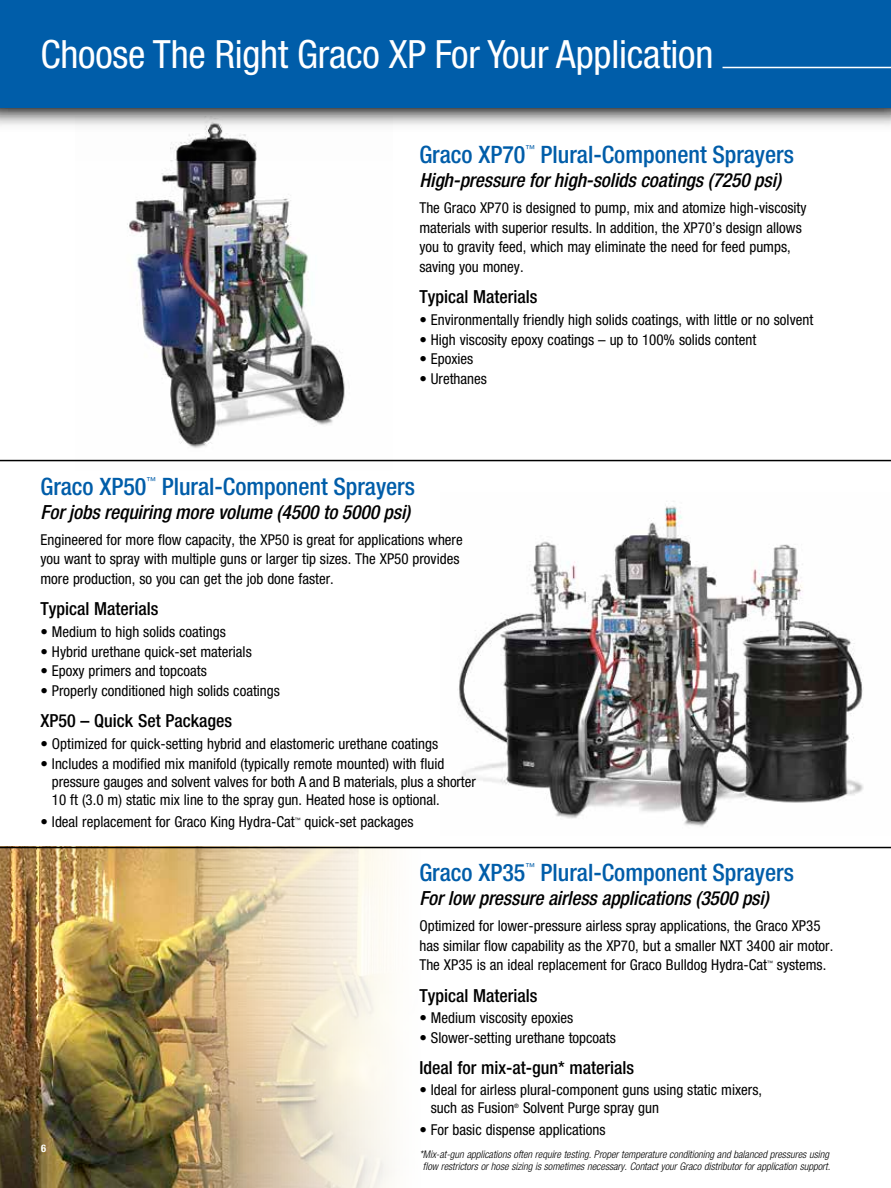
<style>
.page{position:relative;width:891px;height:1188px;background:#fff}
.page>*{position:absolute;margin:0;border:0;box-sizing:border-box;transform-origin:0 0}
.t1{font:condensed 39px "Helvetica Neue LT Std";letter-spacing:-.005em;color:#fff}
.t2{font:500 condensed 24px "Helvetica Neue LT Std";color:#005da9}
.t3{font:italic 500 condensed 19.5px "Helvetica Neue LT Std";letter-spacing:-.005em;color:#000}
.t4{font:500 condensed 18px "Helvetica Neue LT Std";color:#000}
.t5{font:condensed 15px/19.5px "Helvetica Neue LT Std";color:#000}
.t6{font:italic 300 condensed 10.5px/12px "Helvetica Neue LT Std";color:#000;text-align:center}
.t7{font:700 condensed 10.5px "Helvetica Neue LT Std";color:#fff}
.t8{font:condensed 9.6px "Helvetica Neue LT Std";color:#005da9}
.t9{font:condensed 6px "Helvetica Neue LT Std";color:#000}
</style>
<div class="page">
<img style="left:0;top:848px;width:435px;height:340px">
<img style="left:459px;top:501px;width:405px;height:326px">
<img style="left:76px;top:160px;width:316px;height:302px">
<img style="left:0;top:108px;width:891px;height:52px">
<div style="left:0;top:0;width:891px;height:108px;background:#005da9"></div>
<hr style="left:723px;top:67px;width:168px;height:1px;background:#fff">
<hr style="left:0;top:460px;width:891px;height:1px;background:#000">
<hr style="left:0;top:847px;width:891px;height:1px;background:#000">
<h1 class="t1" style="left:40px;top:32px;width:674px">Choose The Right Graco XP For Your Application</h1>
<h2 class="t2" style="left:419px;top:140px;width:107px">Graco XP70</h2>
<p class="t8" style="left:525px;top:143px;width:11px">™</p>
<h2 class="t2" style="left:541px;top:140px;width:255px">Plural-Component Sprayers</h2>
<h3 class="t3" style="left:419px;top:168px;width:363px">High-pressure for high-solids coatings (7250 psi)</h3>
<p class="t5" style="left:419px;top:198px;width:389px">The Graco XP70 is designed to pump, mix and atomize high-viscosity materials with superior results. In addition, the XP70’s design allows you to gravity feed, which may eliminate the need for feed pumps, saving you money.</p>
<p class="t4" style="left:419px;top:286px;width:120px">Typical Materials</p>
<p class="t5" style="left:419px;top:310px;width:395px">• Environmentally friendly high solids coatings, with little or no solvent</p>
<p class="t5" style="left:419px;top:329px;width:338px">• High viscosity epoxy coatings – up to 100% solids content</p>
<p class="t5" style="left:419px;top:349px;width:55px">• Epoxies</p>
<p class="t5" style="left:419px;top:368px;width:69px">• Urethanes</p>
<h2 class="t2" style="left:40px;top:472px;width:107px">Graco XP50</h2>
<p class="t8" style="left:146px;top:475px;width:11px">™</p>
<h2 class="t2" style="left:162px;top:472px;width:255px">Plural-Component Sprayers</h2>
<h3 class="t3" style="left:40px;top:500px;width:371px">For jobs requiring more volume (4500 to 5000 psi)</h3>
<p class="t5" style="left:40px;top:530px;width:424px">Engineered for more flow capacity, the XP50 is great for applications where you want to spray with multiple guns or larger tip sizes. The XP50 provides more production, so you can get the job done faster.</p>
<p class="t4" style="left:40px;top:598px;width:120px">Typical Materials</p>
<p class="t5" style="left:40px;top:622px;width:187px">• Medium to high solids coatings</p>
<p class="t5" style="left:40px;top:642px;width:213px">• Hybrid urethane quick-set materials</p>
<p class="t5" style="left:40px;top:661px;width:168px">• Epoxy primers and topcoats</p>
<p class="t5" style="left:40px;top:681px;width:241px">• Properly conditioned high solids coatings</p>
<p class="t4" style="left:40px;top:710px;width:193px">XP50 – Quick Set Packages</p>
<p class="t5" style="left:40px;top:734px;width:399px">• Optimized for quick-setting hybrid and elastomeric urethane coatings</p>
<p class="t5" style="left:52px;top:754px;width:425px;line-height:18px;text-indent:-11px">• Includes a modified mix manifold (typically remote mounted) with fluid pressure gauges and solvent valves for both A and B materials, plus a shorter<br>10 ft (3.0 m) static mix line to the spray gun. Heated hose is optional.</p>
<p class="t5" style="left:40px;top:812px;width:256px">• Ideal replacement for Graco King Hydra-Cat</p>
<p class="t9" style="left:295px;top:816px;width:7px">™</p>
<p class="t5" style="left:305px;top:812px;width:110px">quick-set packages</p>
<p class="t7" style="left:41px;top:1142px;width:7px">6</p>
<h2 class="t2" style="left:419px;top:858px;width:107px">Graco XP35</h2>
<p class="t8" style="left:525px;top:861px;width:11px">™</p>
<h2 class="t2" style="left:541px;top:858px;width:255px">Plural-Component Sprayers</h2>
<h3 class="t3" style="left:419px;top:886px;width:351px">For low pressure airless applications (3500 psi)</h3>
<p class="t5" style="left:419px;top:916px;width:415px">Optimized for lower-pressure airless spray applications, the Graco XP35 has similar flow capability as the XP70, but a smaller NXT 3400 air motor.<br>The XP35 is an ideal replacement for Graco Bulldog Hydra-Cat</p>
<p class="t9" style="left:767px;top:959px;width:7px">™</p>
<p class="t5" style="left:777px;top:955px;width:51px">systems.</p>
<p class="t4" style="left:419px;top:984px;width:120px">Typical Materials</p>
<p class="t5" style="left:419px;top:1008px;width:156px">• Medium viscosity epoxies</p>
<p class="t5" style="left:419px;top:1028px;width:198px">• Slower-setting urethane topcoats</p>
<p class="t4" style="left:419px;top:1057px;width:216px">Ideal for mix-at-gun* materials</p>
<p class="t5" style="left:431px;top:1080px;width:333px;line-height:18px;text-indent:-11px">• Ideal for airless plural-component guns using static mixers, such as Fusion</p>
<p class="t9" style="left:514px;top:1102px;width:6px">®</p>
<p class="t5" style="left:523px;top:1098px;width:137px">Solvent Purge spray gun</p>
<p class="t5" style="left:419px;top:1120px;width:188px">• For basic dispense applications</p>
<p class="t6" style="left:419px;top:1149px;width:412px">*Mix-at-gun applications often require testing. Proper temperature conditioning and balanced pressures using flow restrictors or hose sizing is sometimes necessary. Contact your Graco distributor for application support.</p>
</div>
